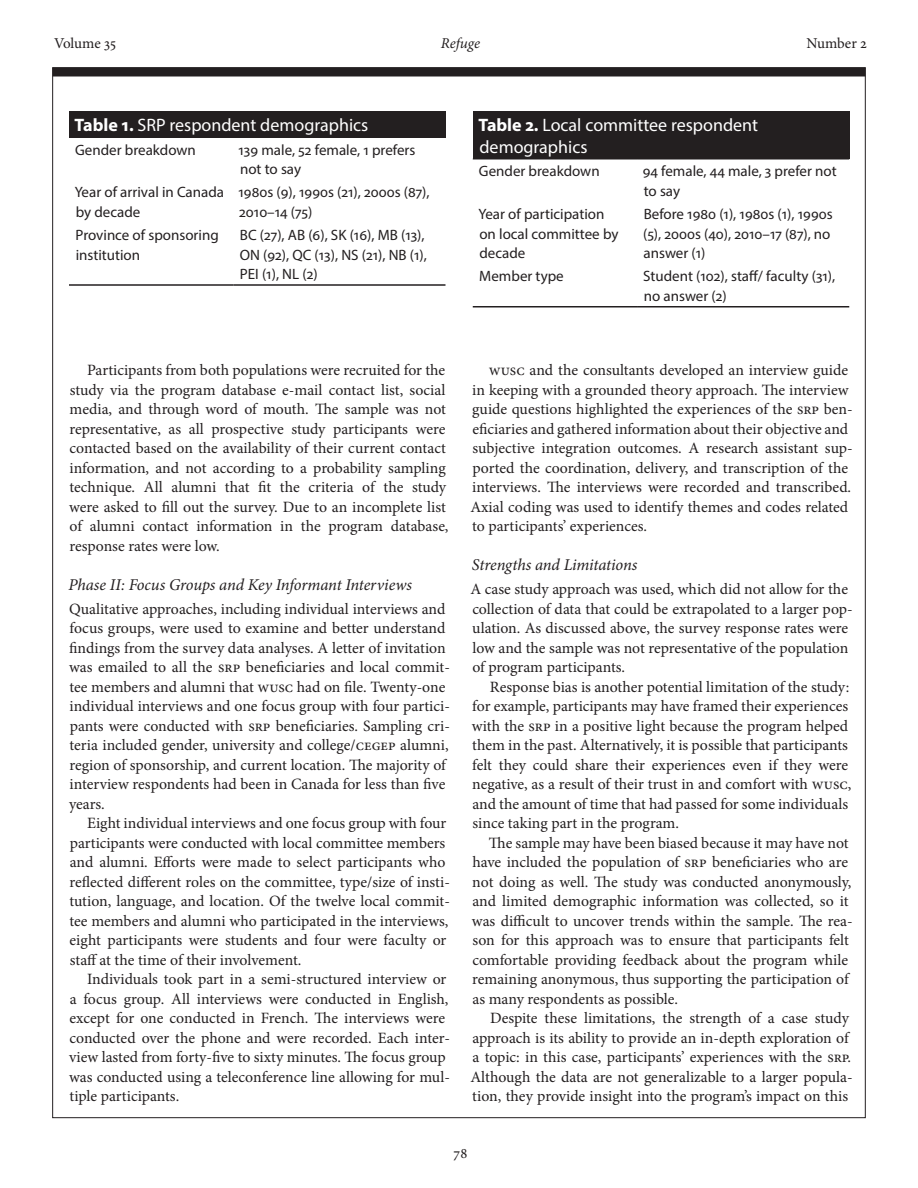
<style>
.page{position:relative;width:918px;height:1188px;background:#fff}
.page>*{position:absolute;margin:0;border:0;box-sizing:border-box;transform-origin:0 0}
.t1{font:18px/22.5px "Myriad Pro";color:#fff}
.t2{font:italic 16.5px "Minion Pro";letter-spacing:-.01em;color:#231f20}
.t3{font:15.75px/19.5px "Minion Pro";color:#231f20}
.t4{font:15px/19.5px "Myriad Pro";color:#231f20}
.t5{font:15px "Minion Pro";letter-spacing:-.005em;color:#231f20}
.t6{font:italic 15px "Minion Pro";color:#231f20}
.s1{font-weight:700}
</style>
<div class="page">
<div style="left:52px;top:68px;width:814px;height:8px;background:#231f20"></div>
<div style="left:69px;top:111px;width:377px;height:26px;background:#231f20"></div>
<hr style="left:69px;top:284px;width:164px;height:2px;background:#231f20">
<hr style="left:69px;top:137px;width:164px;height:1px;background:#231f20">
<hr style="left:233px;top:137px;width:213px;height:1px;background:#231f20">
<hr style="left:233px;top:284px;width:213px;height:2px;background:#231f20">
<div style="left:473px;top:111px;width:376px;height:48px;background:#231f20"></div>
<hr style="left:473px;top:306px;width:164px;height:2px;background:#231f20">
<hr style="left:473px;top:159px;width:164px;height:1px;background:#231f20">
<hr style="left:637px;top:159px;width:212px;height:1px;background:#231f20">
<hr style="left:637px;top:306px;width:212px;height:2px;background:#231f20">
<p class="t5" style="left:54px;top:33px;width:64px">Volume 35</p>
<p class="t6" style="left:441px;top:33px;width:41px">Refuge</p>
<p class="t5" style="left:806px;top:33px;width:62px">Number 2</p>
<p class="t1" style="left:75px;top:113px;width:295px"><span class="s1">Table 1.</span> SRP respondent demographics</p>
<p class="t4" style="left:75px;top:139px;width:122px">Gender breakdown</p>
<p class="t4" style="left:239px;top:139px;width:178px">139 male, 52 female, 1 prefers not to say</p>
<p class="t4" style="left:75px;top:182px;width:151px">Year of arrival in Canada by decade</p>
<p class="t4" style="left:239px;top:182px;width:193px">1980s (9), 1990s (21), 2000s (87),<br>2010–14 (75)</p>
<p class="t4" style="left:76px;top:225px;width:145px">Province of sponsoring institution</p>
<p class="t4" style="left:240px;top:225px;width:189px">BC (27), AB (6), SK (16), MB (13),<br>ON (92), QC (13), NS (21), NB (1),<br>PEI (1), NL (2)</p>
<p class="t1" style="left:478px;top:113px;width:281px"><span class="s1">Table 2.</span> Local committee respondent demographics</p>
<p class="t4" style="left:479px;top:161px;width:122px">Gender breakdown</p>
<p class="t4" style="left:643px;top:161px;width:196px">94 female, 44 male, 3 prefer not to say</p>
<p class="t4" style="left:478px;top:204px;width:142px">Year of participation on local committee by decade</p>
<p class="t4" style="left:643px;top:204px;width:191px">Before 1980 (1), 1980s (1), 1990s (5), 2000s (40), 2010–17 (87), no answer (1)</p>
<p class="t4" style="left:479px;top:266px;width:86px">Member type</p>
<p class="t4" style="left:643px;top:266px;width:194px">Student (102), staff/ faculty (31), no answer (2)</p>
<p class="t3" style="left:69px;top:360px;width:381px;text-indent:18px">Participants from both populations were recruited for the study via the program database e-mail contact list, social media, and through word of mouth. The sample was not representative, as all prospective study participants were contacted based on the availability of their current contact information, and not according to a probability sampling technique. All alumni that fit the criteria of the study were asked to fill out the survey. Due to an incomplete list of alumni contact information in the program database, response rates were low.</p>
<p class="t2" style="left:69px;top:573px;width:345px">Phase II: Focus Groups and Key Informant Interviews</p>
<p class="t3" style="left:69px;top:599px;width:382px">Qualitative approaches, including individual interviews and focus groups, were used to examine and better understand findings from the survey data analyses. A letter of invitation was emailed to all the SRP beneficiaries and local commit&shy;tee members and alumni that WUSC had on file. Twenty-one individual interviews and one focus group with four partici&shy;pants were conducted with SRP beneficiaries. Sampling cri&shy;teria included gender, university and college/CEGEP alumni, region of sponsorship, and current location. The majority of interview respondents had been in Canada for less than five years.</p>
<p class="t3" style="left:69px;top:813px;width:382px;text-indent:18px">Eight individual interviews and one focus group with four participants were conducted with local committee members and alumni. Efforts were made to select participants who reflected different roles on the committee, type/size of insti&shy;tution, language, and location. Of the twelve local commit&shy;tee members and alumni who participated in the interviews, eight participants were students and four were faculty or staff at the time of their involvement.</p>
<p class="t3" style="left:69px;top:969px;width:382px;text-indent:18px">Individuals took part in a semi-structured interview or a focus group. All interviews were conducted in English, except for one conducted in French. The interviews were conducted over the phone and were recorded. Each inter&shy;view lasted from forty-five to sixty minutes. The focus group was conducted using a teleconference line allowing for mul&shy;tiple participants.</p>
<p class="t3" style="left:470px;top:360px;width:384px;text-indent:18px">WUSC and the consultants developed an interview guide in keeping with a grounded theory approach. The interview guide questions highlighted the experiences of the SRP ben&shy;eficiaries and gathered information about their objective and subjective integration outcomes. A research assistant sup&shy;ported the coordination, delivery, and transcription of the interviews. The interviews were recorded and transcribed.<br>Axial coding was used to identify themes and codes related to participants’ experiences.</p>
<p class="t2" style="left:472px;top:554px;width:167px">Strengths and Limitations</p>
<p class="t3" style="left:470px;top:579px;width:384px">A case study approach was used, which did not allow for the collection of data that could be extrapolated to a larger pop&shy;ulation. As discussed above, the survey response rates were low and the sample was not representative of the population of program participants.</p>
<p class="t3" style="left:472px;top:677px;width:381px;text-indent:18px">Response bias is another potential limitation of the study: for example, participants may have framed their experiences with the SRP in a positive light because the program helped them in the past. Alternatively, it is possible that participants felt they could share their experiences even if they were negative, as a result of their trust in and comfort with WUSC, and the amount of time that had passed for some individuals since taking part in the program.</p>
<p class="t3" style="left:472px;top:833px;width:382px;text-indent:17px">The sample may have been biased because it may have not have included the population of SRP beneficiaries who are not doing as well. The study was conducted anonymously, and limited demographic information was collected, so it was difficult to uncover trends within the sample. The rea&shy;son for this approach was to ensure that participants felt comfortable providing feedback about the program while remaining anonymous, thus supporting the participation of as many respondents as possible.</p>
<p class="t3" style="left:470px;top:1008px;width:384px;text-indent:20px">Despite these limitations, the strength of a case study approach is its ability to provide an in-depth exploration of a topic: in this case, participants’ experiences with the SRP.<br>Although the data are not generalizable to a larger popula&shy;tion, they provide insight into the program’s impact on this</p>
<p class="t5" style="left:454px;top:1143px;width:15px">78</p>
</div>
